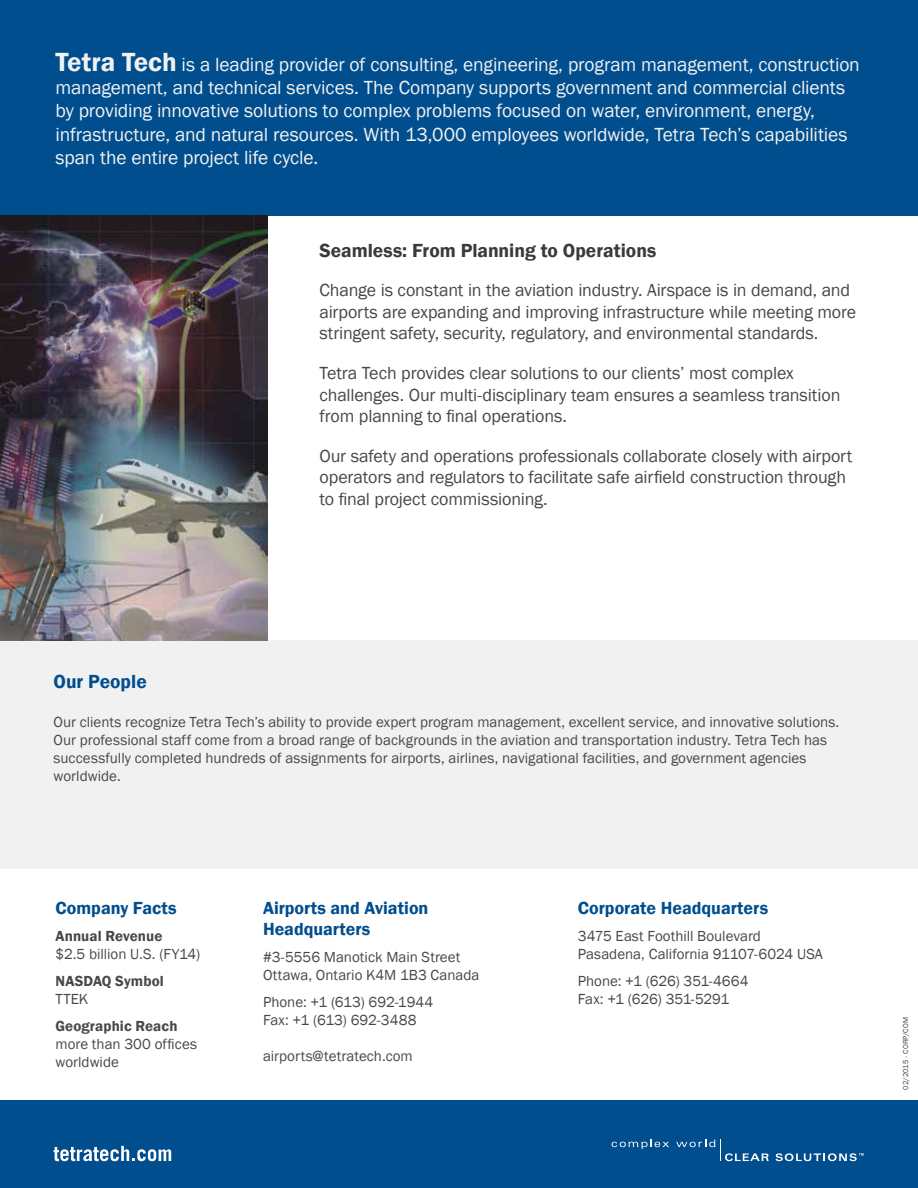
<style>
.page{position:relative;width:918px;height:1188px;background:#fff}
.page>*{position:absolute;margin:0;border:0;box-sizing:border-box;transform-origin:0 0}
.t1{font:19.5px/23.4px "Franklin Gothic";letter-spacing:-.01em;color:#f1f1f1}
.t2{font:600 19.5px "Franklin Gothic";color:#3a3a3a}
.t3{font:600 19.5px "Franklin Gothic";color:#004e8e}
.t4{font:18px/21.6px "Franklin Gothic";letter-spacing:-.01em;color:#474847}
.t5{font:600 18px/21.6px "Franklin Gothic";color:#004e8e}
.t6{font:15px/18px "Franklin Gothic";color:#474847}
.t7{font:600 15px "Franklin Gothic";letter-spacing:.005em;color:#474847}
.t8{font:7.5px "Franklin Gothic";letter-spacing:.02em;color:#474847}
.s1{font-weight:600;font-size:27px}
</style>
<div class="page">
<div style="left:0;top:1116px;width:918px;height:72px;background:#004e8e"></div>
<div style="left:0;top:1101px;width:918px;height:15px;background:#004e8e"></div>
<div style="left:0;top:0;width:918px;height:216px;background:#004e8e"></div>
<svg style="left:612px;top:1140px;width:57px;height:9px"></svg>
<svg style="left:676px;top:1140px;width:93px;height:21px"></svg>
<svg style="left:776px;top:1153px;width:88px;height:8px"></svg>
<svg style="left:54px;top:1146px;width:117px;height:15px"></svg>
<div style="left:0;top:640px;width:918px;height:229px;background:#f1f1f1"></div>
<img style="left:0;top:215px;width:268px;height:425px">
<p class="t1" style="left:56px;top:53px;width:806px"><span class="s1">Tetra Tech</span> is a leading provider of consulting, engineering, program management, construction management, and technical services. The Company supports government and commercial clients by providing innovative solutions to complex problems focused on water, environment, energy, infrastructure, and natural resources. With 13,000 employees worldwide, Tetra Tech’s capabilities span the entire project life cycle.</p>
<h1 class="t2" style="left:320px;top:238px;width:338px">Seamless: From Planning to Operations</h1>
<p class="t4" style="left:320px;top:280px;width:538px">Change is constant in the aviation industry. Airspace is in demand, and airports are expanding and improving infrastructure while meeting more stringent safety, security, regulatory, and environmental standards.</p>
<p class="t4" style="left:320px;top:363px;width:522px">Tetra Tech provides clear solutions to our clients’ most complex challenges. Our multi-disciplinary team ensures a seamless transition from planning to final operations.</p>
<p class="t4" style="left:320px;top:445px;width:534px">Our safety and operations professionals collaborate closely with airport operators and regulators to facilitate safe airfield construction through to final project commissioning.</p>
<h1 class="t3" style="left:54px;top:669px;width:95px">Our People</h1>
<p class="t6" style="left:54px;top:714px;width:787px">Our clients recognize Tetra Tech’s ability to provide expert program management, excellent service, and innovative solutions.<br>Our professional staff come from a broad range of backgrounds in the aviation and transportation industry. Tetra Tech has successfully completed hundreds of assignments for airports, airlines, navigational facilities, and government agencies worldwide.</p>
<p class="t5" style="left:56px;top:897px;width:123px">Company Facts</p>
<p class="t7" style="left:56px;top:926px;width:109px">Annual Revenue</p>
<p class="t6" style="left:56px;top:945px;width:146px">$2.5 billion U.S. (FY14)</p>
<p class="t7" style="left:56px;top:971px;width:110px">NASDAQ Symbol</p>
<p class="t6" style="left:56px;top:990px;width:34px">TTEK</p>
<p class="t7" style="left:56px;top:1016px;width:124px">Geographic Reach</p>
<p class="t6" style="left:56px;top:1035px;width:143px">more than 300 offices worldwide</p>
<p class="t5" style="left:263px;top:897px;width:167px">Airports and Aviation<br>Headquarters</p>
<p class="t6" style="left:263px;top:948px;width:218px">#3-5556 Manotick Main Street<br>Ottawa, Ontario K4M 1B3 Canada</p>
<p class="t6" style="left:263px;top:993px;width:172px">Phone: +1 (613) 692-1944<br>Fax: +1 (613) 692-3488</p>
<p class="t6" style="left:263px;top:1047px;width:151px">airports@tetratech.com</p>
<p class="t5" style="left:578px;top:897px;width:192px">Corporate Headquarters</p>
<p class="t6" style="left:578px;top:927px;width:247px">3475 East Foothill Boulevard<br>Pasadena, California 91107-6024 USA</p>
<p class="t6" style="left:578px;top:972px;width:172px">Phone: +1 (626) 351-4664<br>Fax: +1 (626) 351-5291</p>
<p class="t8" style="left:901px;top:1090px;width:74px;rotate:-90deg">02/2015 - CORP/COM</p>
</div>
